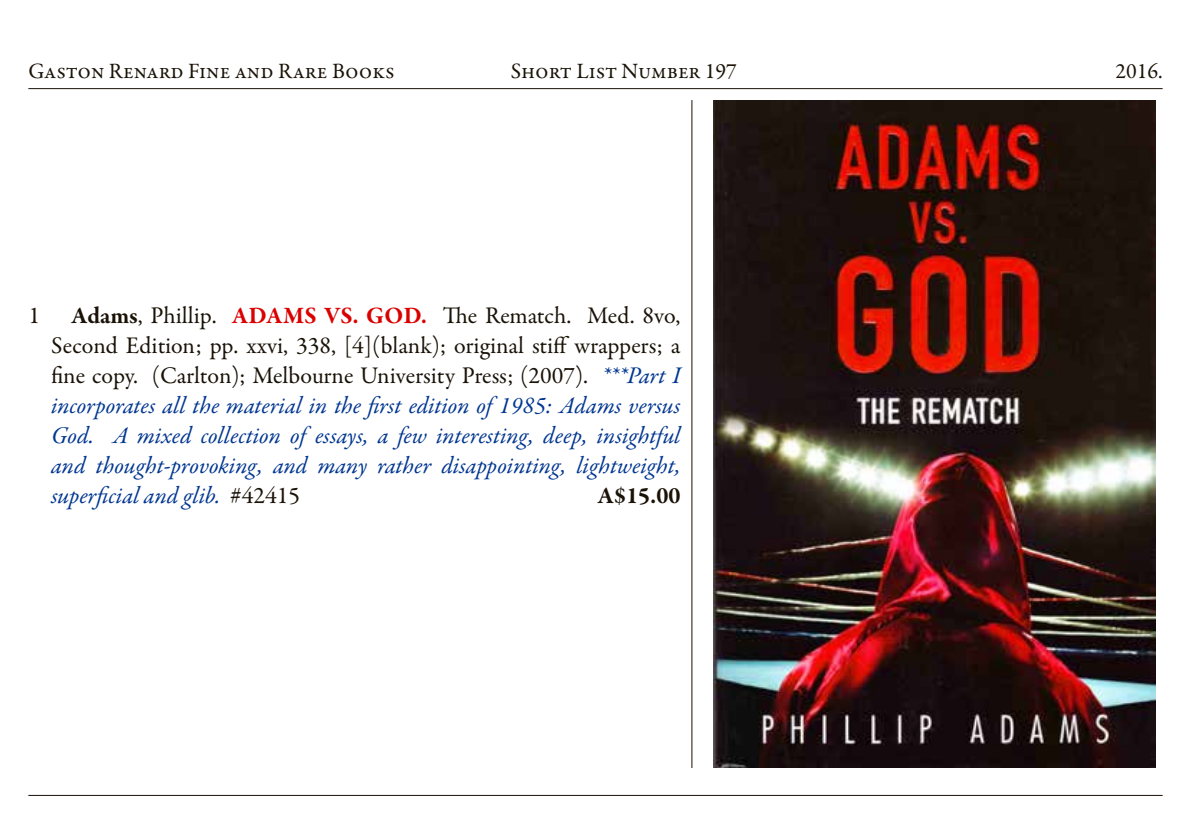
<style>
.page{position:relative;width:1191px;height:840px;background:#fff}
.page>*{position:absolute;margin:0;border:0;box-sizing:border-box;transform-origin:0 0}
.t1{font:italic 24px/30px "Garamond Premr Pro";color:#003691;text-align:justify}
.t2{font:700 24px "Garamond Premr Pro";color:#1a1207}
.t3{font:24px "Garamond Premr Pro";color:#1a1207}
.t4{font:22px "Garamond Premr Pro";color:#1a1207}
.s1{font-weight:700;font-style:normal;color:#1a1207}
.s2{font-style:normal;color:#1a1207}
.s3{font-weight:700;font-style:normal;color:#db0000}
</style>
<div class="page">
<hr style="left:28px;top:88px;width:1134px;height:1px;background:#1a1207">
<hr style="left:28px;top:794px;width:1134px;height:1px;background:#1a1207">
<hr style="left:691px;top:100px;width:1px;height:667px;background:#1a1207">
<img style="left:713px;top:100px;width:442px;height:667px">
<p class="t4" style="left:28px;top:57px;width:368px">Gaston Renard Fine and Rare Books</p>
<p class="t4" style="left:511px;top:57px;width:228px">Short List Number 197</p>
<p class="t4" style="left:1115px;top:57px;width:49px">2016.</p>
<p class="t3" style="left:28px;top:300px;width:13px">1</p>
<p class="t1" style="left:51px;top:301px;width:631px;text-indent:20px"><span class="s1">Adams</span><span class="s2">, Phillip.</span> <span class="s3">ADAMS VS. GOD.</span> <span class="s2">The Rematch. Med. 8vo, Second Edition; pp. xxvi, 338, [4](blank); original stiff wrappers; a fine copy. (Carlton); Melbourne University Press; (2007).</span> ***Part I incorporates all the material in the first edition of 1985: Adams versus God. A mixed collection of essays, a few interesting, deep, insightful and thought-provoking, and many rather disappointing, lightweight, superficial and glib. <span class="s2">#42415</span></p>
<p class="t2" style="left:598px;top:480px;width:84px">A$15.00</p>
</div>
